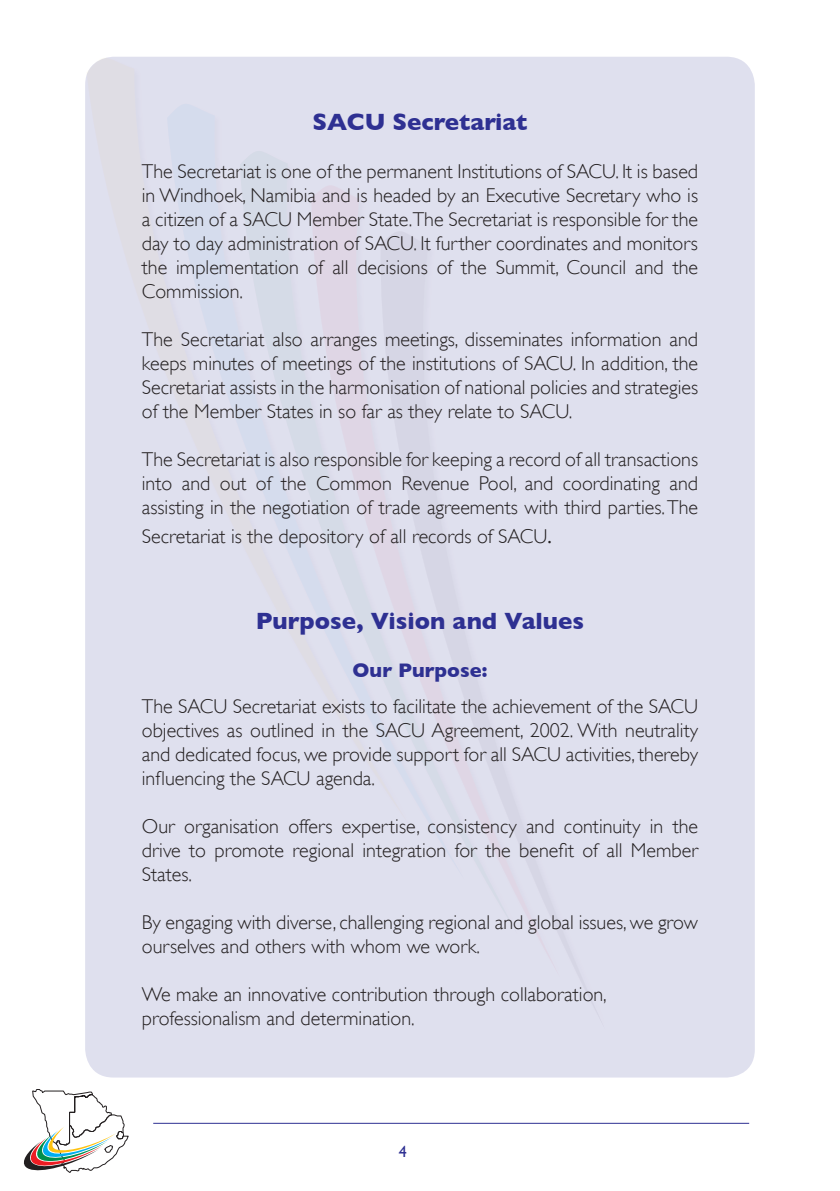
<style>
.page{position:relative;width:840px;height:1191px;background:#fff}
.page>*{position:absolute;margin:0;border:0;box-sizing:border-box;transform-origin:0 0}
.t1{font:700 24px "Gill Sans";color:#2e3092}
.t2{font:300 20px/24px "Gill Sans";color:#231f20;text-align:justify}
.t3{font:700 20px "Gill Sans";color:#2e3092}
.t4{font:16px "Gill Sans";color:#2e3092}
.s1{font-weight:400}
</style>
<div class="page">
<svg style="left:24px;top:1089px;width:105px;height:84px"></svg>
<div style="left:85px;top:57px;width:669px;height:1020px;background:#dfe0ee;border-radius:28px"></div>
<hr style="left:153px;top:1122px;width:595px;height:1px;background:#2e3092">
<p class="t1" style="left:312px;top:108px;width:216px">SACU Secretariat</p>
<p class="t2" style="left:142px;top:159px;width:557px">The Secretariat is one of the permanent Institutions of SACU. It is based in Windhoek, Namibia and is headed by an Executive Secretary who is a citizen of a SACU Member State.The Secretariat is responsible for the day to day administration of SACU. It further coordinates and monitors the implementation of all decisions of the Summit, Council and the Commission.</p>
<p class="t2" style="left:142px;top:327px;width:557px">The Secretariat also arranges meetings, disseminates information and keeps minutes of meetings of the institutions of SACU. In addition, the Secretariat assists in the harmonisation of national policies and strategies of the Member States in so far as they relate to SACU.</p>
<p class="t2" style="left:142px;top:447px;width:557px">The Secretariat is also responsible for keeping a record of all transactions into and out of the Common Revenue Pool, and coordinating and assisting in the negotiation of trade agreements with third parties. The</p>
<p class="t2" style="left:142px;top:524px;width:411px">Secretariat is the depository of all records of SACU<span class="s1">.</span></p>
<p class="t1" style="left:255px;top:607px;width:330px">Purpose, Vision and Values</p>
<p class="t3" style="left:352px;top:659px;width:136px">Our Purpose:</p>
<p class="t2" style="left:142px;top:694px;width:557px">The SACU Secretariat exists to facilitate the achievement of the SACU objectives as outlined in the SACU Agreement, 2002. With neutrality and dedicated focus, we provide support for all SACU activities, thereby influencing the SACU agenda.</p>
<p class="t2" style="left:142px;top:814px;width:557px">Our organisation offers expertise, consistency and continuity in the drive to promote regional integration for the benefit of all Member States.</p>
<p class="t2" style="left:142px;top:910px;width:557px">By engaging with diverse, challenging regional and global issues, we grow ourselves and others with whom we work.</p>
<p class="t2" style="left:142px;top:982px;width:466px">We make an innovative contribution through collaboration, professionalism and determination.</p>
<p class="t4" style="left:399px;top:1142px;width:9px">4</p>
</div>
